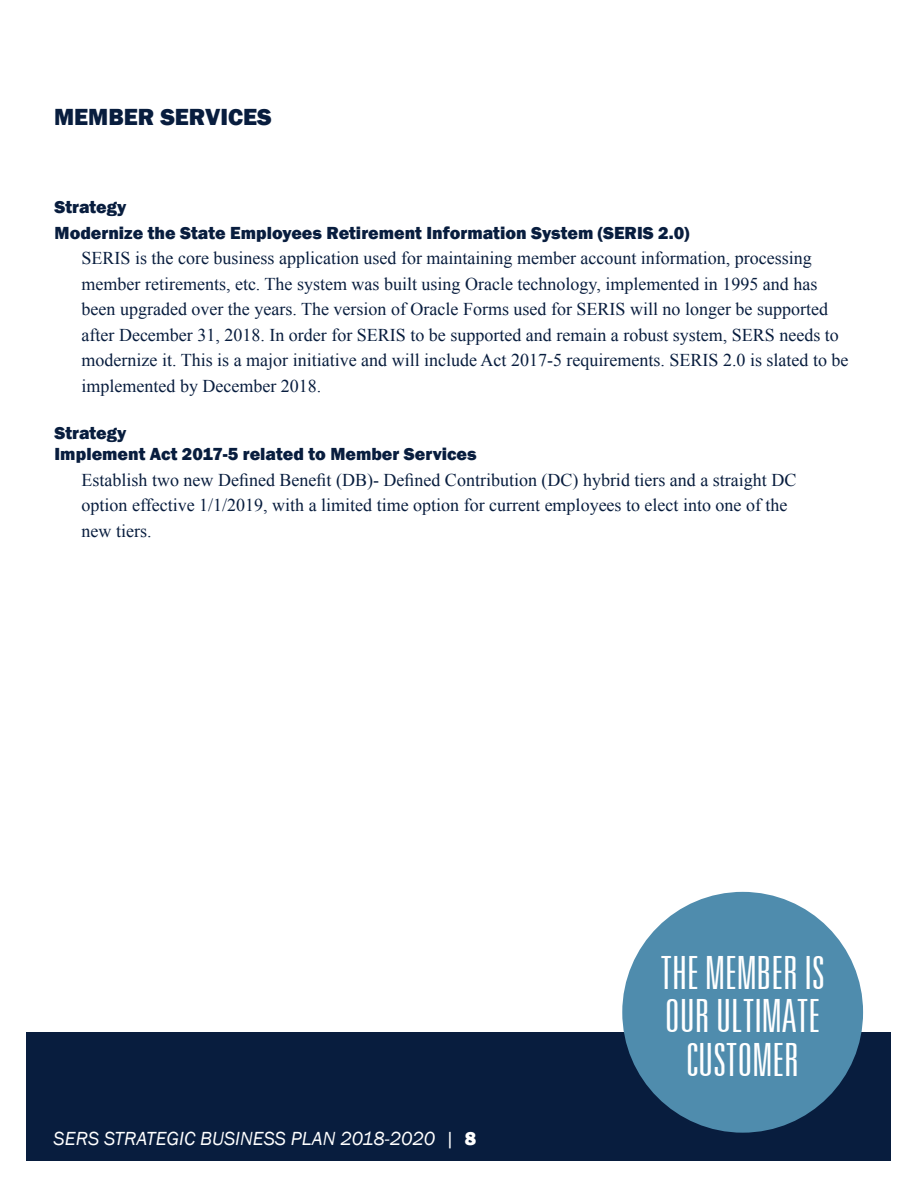
<style>
.page{position:relative;width:918px;height:1188px;background:#fff}
.page>*{position:absolute;margin:0;border:0;box-sizing:border-box;transform-origin:0 0}
.t1{font:300 ultra-condensed 45px/43.5px "Nova Light Ultra S Si";color:#fff;text-align:center}
.t2{font:800 24px "Franklin Gothic";color:#081d3e}
.t3{font:italic 19.5px "Franklin Gothic";color:#fff}
.t4{font:18px/25.5px "Times New Roman";color:#081d3e}
.t5{font:800 18px "Franklin Gothic";color:#081d3e}
.s1{font-style:normal}
.s2{font-weight:800;font-style:normal}
</style>
<div class="page">
<div style="left:27px;top:1032px;width:864px;height:128px;background:#081d3e"></div>
<div style="left:622px;top:892px;width:241px;height:241px;background:#4f8cad;border-radius:50%"></div>
<p class="t2" style="left:54px;top:101px;width:219px">MEMBER SERVICES</p>
<p class="t5" style="left:55px;top:195px;width:73px">Strategy</p>
<p class="t5" style="left:55px;top:221px;width:637px">Modernize the State Employees Retirement Information System (SERIS 2.0)</p>
<p class="t4" style="left:82px;top:245px;width:769px">SERIS is the core business application used for maintaining member account information, processing member retirements, etc. The system was built using Oracle technology, implemented in 1995 and has been upgraded over the years. The version of Oracle Forms used for SERIS will no longer be supported after December 31, 2018. In order for SERIS to be supported and remain a robust system, SERS needs to modernize it. This is a major initiative and will include Act 2017-5 requirements. SERIS 2.0 is slated to be implemented by December 2018.</p>
<p class="t5" style="left:55px;top:421px;width:73px">Strategy</p>
<p class="t5" style="left:55px;top:443px;width:424px">Implement Act 2017-5 related to Member Services</p>
<p class="t4" style="left:82px;top:467px;width:716px">Establish two new Defined Benefit (DB)- Defined Contribution (DC) hybrid tiers and a straight DC</p>
<p class="t4" style="left:82px;top:492px;width:708px">option effective 1/1/2019, with a limited time option for current employees to elect into one of the</p>
<p class="t4" style="left:82px;top:518px;width:71px">new tiers.</p>
<p class="t3" style="left:54px;top:1126px;width:424px">SERS STRATEGIC BUSINESS PLAN 2018-2020 <span class="s1">|</span> <span class="s2">8</span></p>
<p class="t1" style="left:660px;top:950px;width:166px">THE MEMBER IS<br>OUR ULTIMATE<br>CUSTOMER</p>
</div>
